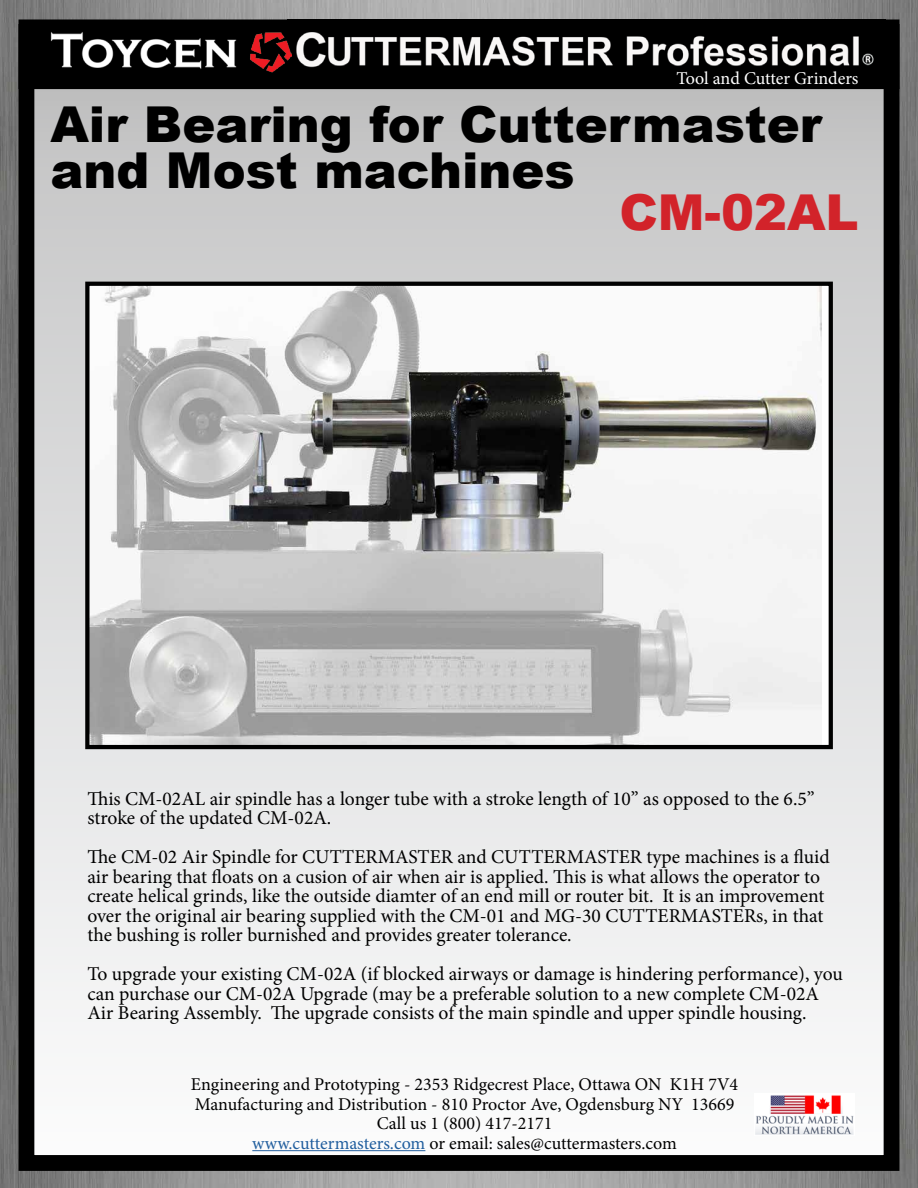
<style>
.page{position:relative;width:918px;height:1188px;background:#fff}
.page>*{position:absolute;margin:0;border:0;box-sizing:border-box;transform-origin:0 0}
.t1{font:900 49.5px/46.5px "Arial";color:#000}
.t2{font:900 49.5px "Arial";color:#d2232a}
.t3{font:19.65px/19.5px "Minion Pro";color:#000}
.t4{font:18px/19.5px "Minion Pro";color:#000;text-align:center}
.t5{font:18px "Minion Pro";letter-spacing:-.005em;color:#fff}
.s1{color:#215e9e}
</style>
<div class="page">
<img style="left:0;top:0;width:918px;height:1188px">
<div style="left:29px;top:84px;width:860px;height:1079px;background:linear-gradient(to bottom,#c5c5c6,#fcfdfd)"></div>
<svg style="left:36px;top:36px;width:846px;height:53px;fill:#000"></svg>
<div style="left:19px;top:19px;width:880px;height:1152px;border:16px solid #000"></div>
<hr style="left:252px;top:1150px;width:173px;height:1px;background:#215e9e">
<img style="left:755px;top:1094px;width:99px;height:42px">
<svg style="left:249px;top:29px;width:43px;height:44px;background:#530d0f"></svg>
<img style="left:90px;top:287px;width:731px;height:457px">
<div style="left:85px;top:282px;width:748px;height:467px;border:4px solid #000"></div>
<p class="t5" style="left:677px;top:67px;width:184px">Tool and Cutter Grinders</p>
<h1 class="t1" style="left:50px;top:100px;width:773px">Air Bearing for Cuttermaster and Most machines</h1>
<h1 class="t2" style="left:619px;top:176px;width:241px">CM-02AL</h1>
<p class="t3" style="left:87px;top:789px;width:729px">This CM-02AL air spindle has a longer tube with a stroke length of 10” as opposed to the 6.5” stroke of the updated CM-02A.</p>
<p class="t3" style="left:87px;top:847px;width:744px">The CM-02 Air Spindle for CUTTERMASTER and CUTTERMASTER type machines is a fluid air bearing that floats on a cusion of air when air is applied. This is what allows the operator to create helical grinds, like the outside diamter of an end mill or router bit. It is an improvement over the original air bearing supplied with the CM-01 and MG-30 CUTTERMASTERs, in that the bushing is roller burnished and provides greater tolerance.</p>
<p class="t3" style="left:87px;top:964px;width:757px">To upgrade your existing CM-02A (if blocked airways or damage is hindering performance), you can purchase our CM-02A Upgrade (may be a preferable solution to a new complete CM-02A<br>Air Bearing Assembly. The upgrade consists of the main spindle and upper spindle housing.</p>
<p class="t4" style="left:191px;top:1075px;width:549px">Engineering and Prototyping - 2353 Ridgecrest Place, Ottawa ON K1H 7V4<br>Manufacturing and Distribution - 810 Proctor Ave, Ogdensburg NY 13669<br>Call us 1 (800) 417-2171<br><span class="s1">www.cuttermasters.com</span> or email: sales@cuttermasters.com</p>
<p class="t4" style="left:450px;top:1094px;width:19px">08</p>
<p class="t4" style="left:497px;top:1133px;width:146px">cuttermas @gmail</p>
</div>
